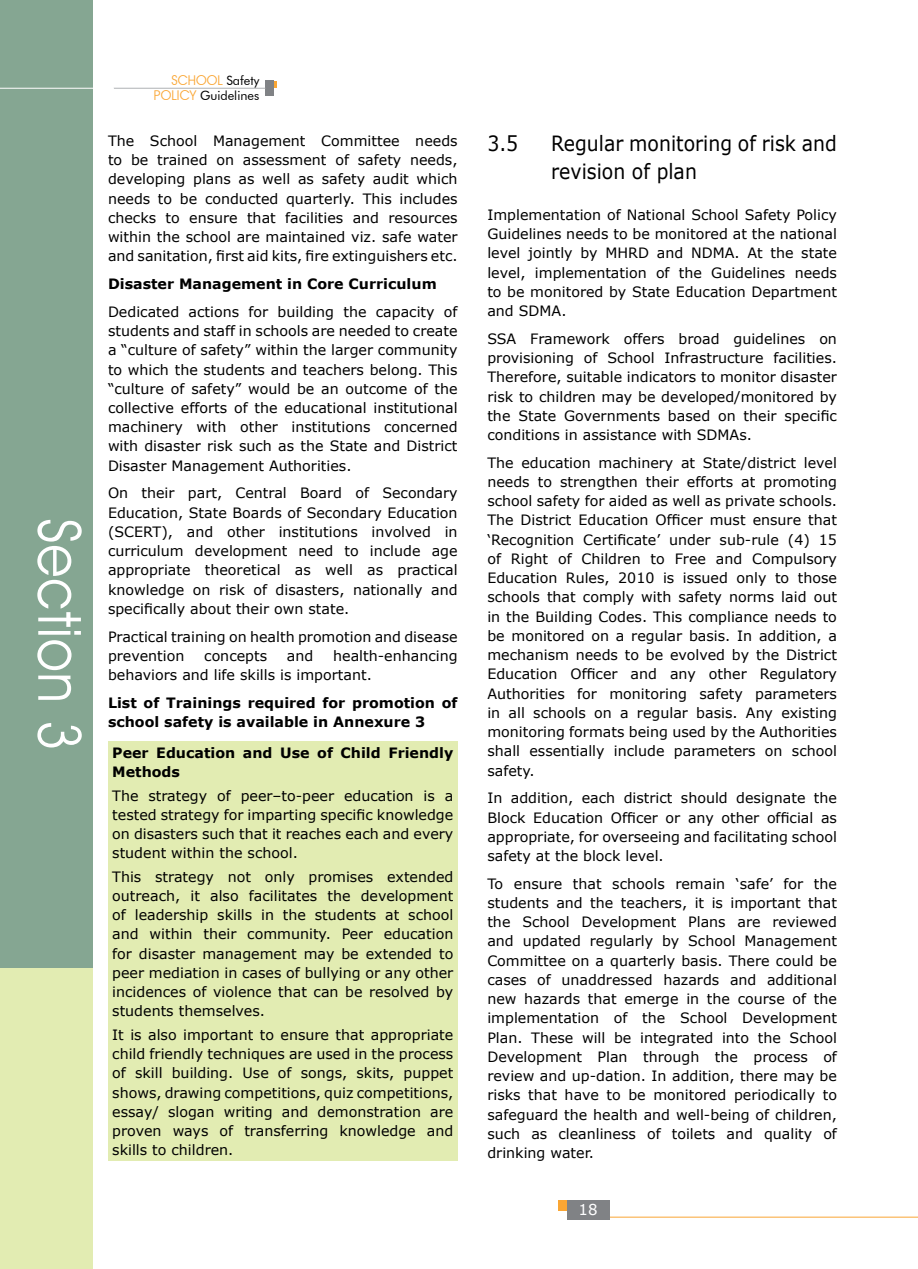
<style>
.page{position:relative;width:918px;height:1269px;background:#fff}
.page>*{position:absolute;margin:0;border:0;box-sizing:border-box;transform-origin:0 0}
.t1{font:60px "Avant Garde IT Cby BT";letter-spacing:.02em;color:#fff;scale:.9 1}
.t2{font:21px/28.3px "Verdana";color:#000;scale:.9 1}
.t3{font:15px "Verdana";color:#fff}
.t4{font:14.25px/19.2px "Verdana";color:#000;text-align:justify}
.t5{font:700 14.25px/19.2px "Verdana";color:#000}
.t6{font:13.5px "Avant Garde IT Cby BT";color:#faa634}
.t7{font:12.75px "Futura BT";color:#000}
.s1{font-family:"Futura BT";font-size:12.75px;color:#000}
.s2{font-family:"Avant Garde IT Cby BT";font-size:13.5px;color:#faa634}
</style>
<div class="page">
<div style="left:0;top:966px;width:93px;height:303px;background:#e2ecb2"></div>
<div style="left:0;top:0;width:93px;height:968px;background:#85a692"></div>
<div style="left:559px;top:1200px;width:8px;height:10px;background:#faa634"></div>
<hr style="left:609px;top:1217px;width:309px;height:1px;background:#faa634">
<div style="left:567px;top:1200px;width:42px;height:20px;background:#808285"></div>
<svg style="left:274px;top:81px;width:3px;height:7px"></svg>
<div style="left:265px;top:81px;width:9px;height:15px;background:#808285"></div>
<hr style="left:114px;top:88px;width:151px;height:1px;background:#afb1b4">
<hr style="left:0;top:88px;width:114px;height:1px;background:#fff">
<div style="left:108px;top:742px;width:350px;height:419px;background:#e2ecb2"></div>
<h1 class="t1" style="left:96px;top:518px;width:260px;rotate:90deg">Section 3</h1>
<p class="t6" style="left:172px;top:72px;width:89px">SCHOOL <span class="s1">Safety</span></p>
<p class="t7" style="left:154px;top:88px;width:107px"><span class="s2">POLICY</span> Guidelines</p>
<p class="t4" style="left:108px;top:131px;width:351px">The School Management Committee needs to be trained on assessment of safety needs, developing plans as well as safety audit which needs to be conducted quarterly. This includes checks to ensure that facilities and resources within the school are maintained viz. safe water and sanitation, first aid kits, fire extinguishers etc.</p>
<p class="t5" style="left:108px;top:274px;width:330px">Disaster Management in Core Curriculum</p>
<p class="t4" style="left:108px;top:302px;width:351px">Dedicated actions for building the capacity of students and staff in schools are needed to create a “culture of safety” within the larger community to which the students and teachers belong. This “culture of safety” would be an outcome of the collective efforts of the educational institutional machinery with other institutions concerned with disaster risk such as the State and District Disaster Management Authorities.</p>
<p class="t4" style="left:108px;top:484px;width:351px">On their part, Central Board of Secondary Education, State Boards of Secondary Education (SCERT), and other institutions involved in curriculum development need to include age appropriate theoretical as well as practical knowledge on risk of disasters, nationally and specifically about their own state.</p>
<p class="t4" style="left:108px;top:627px;width:351px">Practical training on health promotion and disease prevention</p>
<p class="t4" style="left:108px;top:646px;width:351px;text-indent:225px">health-enhancing behaviors and life skills is important.</p>
<p class="t5" style="left:108px;top:693px;width:351px">List of Trainings required for promotion of school safety is available in Annexure 3</p>
<p class="t5" style="left:112px;top:743px;width:343px">Peer Education and Use of Child Friendly<br>Methods</p>
<p class="t4" style="left:112px;top:786px;width:343px">The strategy of peer–to-peer education is a tested strategy for imparting specific knowledge on disasters such that it reaches each and every student within the school.</p>
<p class="t4" style="left:112px;top:867px;width:343px">This strategy not only promises extended outreach, it also facilitates the development of leadership skills in the students at school and within their community. Peer education for disaster management may be extended to peer mediation in cases of bullying or any other incidences of violence that can be resolved by students themselves.</p>
<p class="t4" style="left:112px;top:1025px;width:343px">It is also important to ensure that appropriate child friendly techniques are used in the process of skill building. Use of songs, skits, puppet shows, drawing competitions, quiz competitions, essay/ slogan writing and demonstration are proven ways of transferring knowledge and skills to children.</p>
<p class="t4" style="left:204px;top:646px;width:64px">concepts</p>
<p class="t4" style="left:287px;top:646px;width:28px">and</p>
<h2 class="t2" style="left:487px;top:129px;width:36px">3.5</h2>
<h2 class="t2" style="left:551px;top:129px;width:319px">Regular monitoring of risk and revision of plan</h2>
<p class="t4" style="left:487px;top:205px;width:351px">Implementation of National School Safety Policy Guidelines needs to be monitored at the national level jointly by MHRD and NDMA. At the state level, implementation of the Guidelines needs to be monitored by State Education Department and SDMA.</p>
<p class="t4" style="left:487px;top:329px;width:351px">SSA Framework offers broad guidelines on provisioning of School Infrastructure facilities.<br>Therefore, suitable indicators to monitor disaster risk to children may be developed/monitored by the State Governments based on their specific conditions in assistance with SDMAs.</p>
<p class="t4" style="left:487px;top:453px;width:351px">The education machinery at State/district level needs to strengthen their efforts at promoting school safety for aided as well as private schools.<br>The District Education Officer must ensure that ‘Recognition Certificate’ under sub-rule (4) 15 of Right of Children to Free and Compulsory Education Rules, 2010 is issued only to those schools that comply with safety norms laid out in the Building Codes. This compliance needs to be monitored on a regular basis. In addition, a mechanism needs to be evolved by the District Education Officer and any other Regulatory Authorities for monitoring safety parameters in all schools on a regular basis. Any existing monitoring formats being used by the Authorities shall essentially include parameters on school safety.</p>
<p class="t4" style="left:487px;top:788px;width:351px">In addition, each district should designate the Block Education Officer or any other official as appropriate, for overseeing and facilitating school safety at the block level.</p>
<p class="t4" style="left:487px;top:874px;width:351px">To ensure that schools remain ‘safe’ for the students and the teachers, it is important that the School Development Plans are reviewed and updated regularly by School Management Committee on a quarterly basis. There could be cases of unaddressed hazards and additional new hazards that emerge in the course of the implementation of the School Development Plan. These will be integrated into the School Development Plan through the process of review and up-dation. In addition, there may be risks that have to be monitored periodically to safeguard the health and well-being of children, such as cleanliness of toilets and quality of drinking water.</p>
<p class="t3" style="left:579px;top:1199px;width:21px">18</p>
</div>
